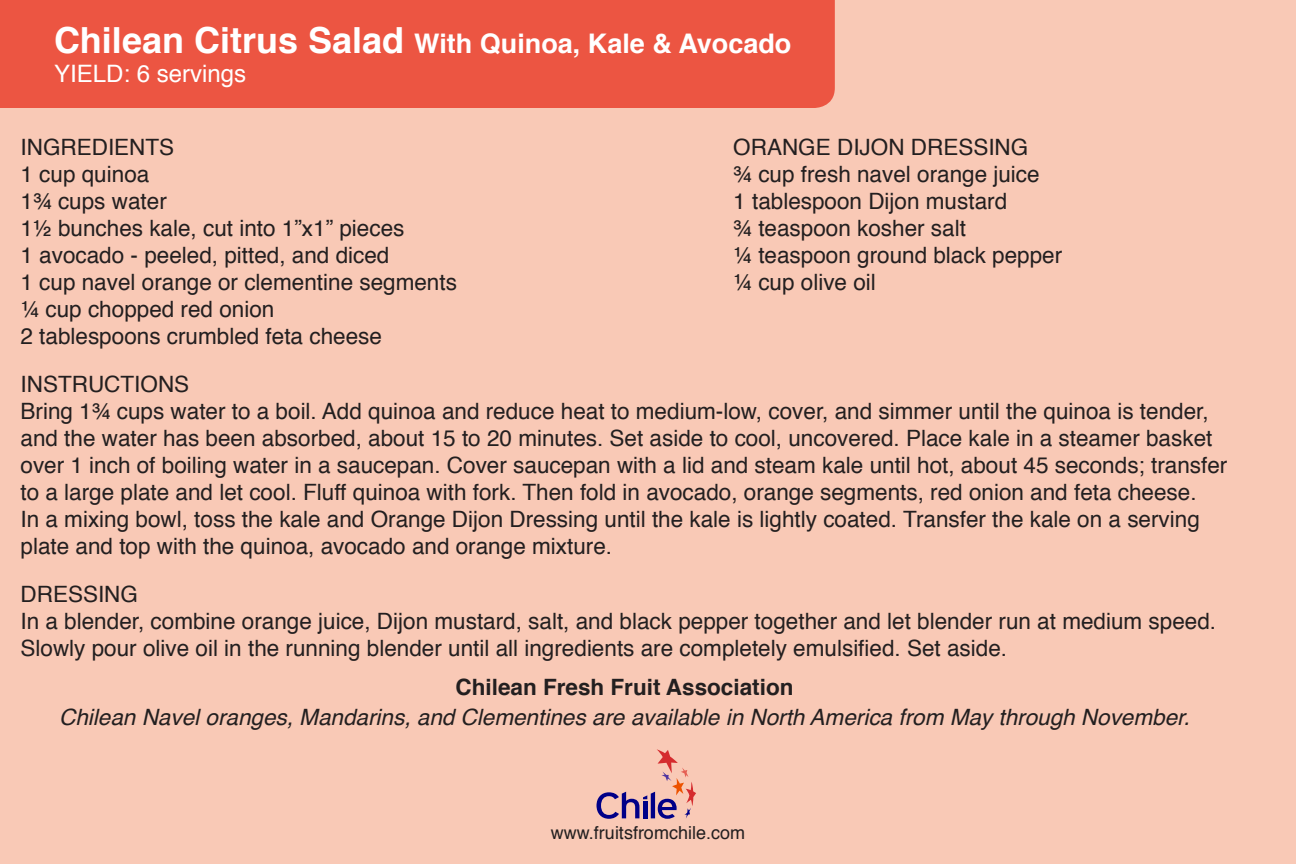
<style>
.page{position:relative;width:1296px;height:864px;background:#f9c9b6}
.page>*{position:absolute;margin:0;border:0;box-sizing:border-box;transform-origin:0 0}
.t1{font:700 27px "Helvetica";color:#fff}
.t2{font:24px "Helvetica";color:#fff}
.t3{font:22.5px/27px "Helvetica";color:#231f20}
.t4{font:italic 22.5px "Helvetica";color:#231f20}
.t5{font:700 22.5px "Helvetica";color:#231f20}
.t6{font:18px "Helvetica";color:#231f20}
.s1{font-size:36px}
</style>
<div class="page">
<svg style="left:597px;top:749px;width:99px;height:70px"></svg>
<hr style="left:643px;top:801px;width:4px;height:17px;background:#008">
<div style="left:0;top:0;width:835px;height:108px;background:#ec5542"></div>
<p class="t1" style="left:54px;top:22px;width:739px"><span class="s1">Chilean Citrus Salad</span> With Quinoa, Kale &amp; Avocado</p>
<p class="t2" style="left:54px;top:55px;width:194px">YIELD: 6 servings</p>
<p class="t3" style="left:733px;top:134px;width:297px">ORANGE DIJON DRESSING</p>
<p class="t3" style="left:733px;top:161px;width:308px">¾ cup fresh navel orange juice</p>
<p class="t3" style="left:733px;top:188px;width:275px">1 tablespoon Dijon mustard</p>
<p class="t3" style="left:733px;top:215px;width:234px">¾ teaspoon kosher salt</p>
<p class="t3" style="left:733px;top:242px;width:330px">¼ teaspoon ground black pepper</p>
<p class="t3" style="left:733px;top:269px;width:144px">¼ cup olive oil</p>
<p class="t3" style="left:21px;top:134px;width:155px">INGREDIENTS</p>
<p class="t3" style="left:21px;top:161px;width:130px">1 cup quinoa</p>
<p class="t3" style="left:21px;top:188px;width:148px">1¾ cups water</p>
<p class="t3" style="left:21px;top:215px;width:385px">1½ bunches kale, cut into 1”x1” pieces</p>
<p class="t3" style="left:21px;top:242px;width:370px">1 avocado - peeled, pitted, and diced</p>
<p class="t3" style="left:21px;top:269px;width:438px">1 cup navel orange or clementine segments</p>
<p class="t3" style="left:21px;top:296px;width:255px">¼ cup chopped red onion</p>
<p class="t3" style="left:21px;top:323px;width:363px">2 tablespoons crumbled feta cheese</p>
<p class="t3" style="left:21px;top:371px;width:170px">INSTRUCTIONS</p>
<p class="t3" style="left:21px;top:398px;width:1208px">Bring 1¾ cups water to a boil. Add quinoa and reduce heat to medium-low, cover, and simmer until the quinoa is tender, and the water has been absorbed, about 15 to 20 minutes. Set aside to cool, uncovered. Place kale in a steamer basket over 1 inch of boiling water in a saucepan. Cover saucepan with a lid and steam kale until hot, about 45 seconds; transfer to a large plate and let cool. Fluff quinoa with fork. Then fold in avocado, orange segments, red onion and feta cheese.<br>In a mixing bowl, toss the kale and Orange Dijon Dressing until the kale is lightly coated. Transfer the kale on a serving plate and top with the quinoa, avocado and orange mixture.</p>
<p class="t3" style="left:21px;top:581px;width:119px">DRESSING</p>
<p class="t3" style="left:21px;top:608px;width:1197px">In a blender, combine orange juice, Dijon mustard, salt, and black pepper together and let blender run at medium speed.<br>Slowly pour olive oil in the running blender until all ingredients are completely emulsified. Set aside.</p>
<p class="t5" style="left:456px;top:669px;width:339px">Chilean Fresh Fruit Association</p>
<p class="t4" style="left:59px;top:700px;width:1132px">Chilean Navel oranges, Mandarins, and Clementines are available in North America from May through November.</p>
<p class="t6" style="left:551px;top:819px;width:196px">www.fruitsfromchile.com</p>
</div>
